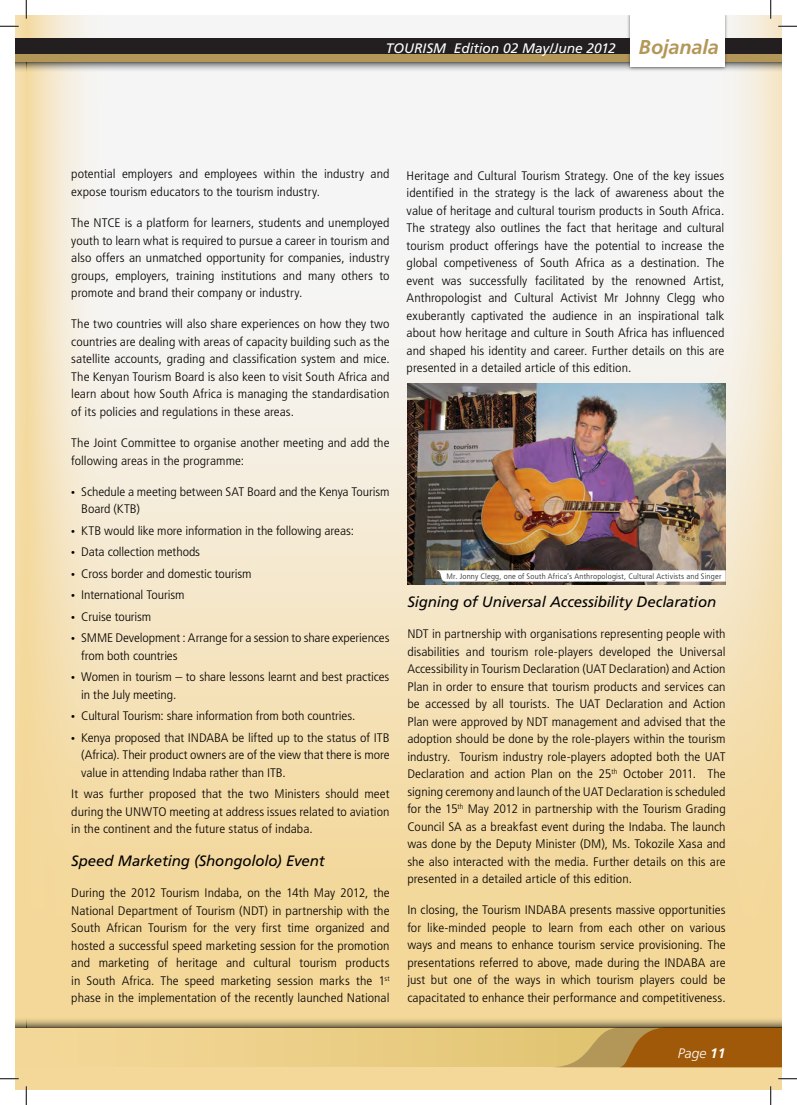
<style>
.page{position:relative;width:797px;height:1105px;background:#fff}
.page>*{position:absolute;margin:0;border:0;box-sizing:border-box;transform-origin:0 0}
.t1{font:italic 15px "Frutiger LT Std";letter-spacing:-.01em;color:#040100}
.t2{font:italic 13.75px "Frutiger LT Std";letter-spacing:-.005em;color:#fff}
.t3{font:italic 300 13.75px "Frutiger LT Std";color:#fff}
.t4{font:300 condensed 12.38px/17.5px "Frutiger LT Std";color:#040100;text-align:justify;scale:1.11 1}
.t5{font:300 condensed 7.88px "Frutiger LT Std";letter-spacing:.02em;color:#262324;scale:1.11 1}
.s1{font-weight:700;font-size:20px;color:#b39758}
.s2{font-family:"Myriad Pro";font-weight:400;font-stretch:normal;font-size:13.75px}
.s3{font-weight:700}
</style>
<div class="page">
<img style="left:16px;top:16px;width:765px;height:1073px">
<img style="left:407px;top:383px;width:318px;height:202px">
<svg style="left:435px;top:570px;width:290px;height:12px"></svg>
<svg style="left:16px;top:61px;width:10px;height:12px"></svg>
<div style="left:16px;top:39px;width:10px;height:18px;background:#231f20"></div>
<div style="left:16px;top:54px;width:10px;height:7px;background:#b39758"></div>
<div style="left:26px;top:39px;width:755px;height:18px;background:#231f20"></div>
<svg style="left:26px;top:61px;width:755px;height:12px"></svg>
<div style="left:26px;top:54px;width:755px;height:7px;background:#b39758"></div>
<div style="left:626px;top:16px;width:102px;height:55px;background:#231f20;opacity:.75"></div>
<div style="left:630px;top:16px;width:94px;height:51px;background:#fff"></div>
<div style="left:16px;top:1027px;width:10px;height:40px;background:#f3d798"></div>
<svg style="left:26px;top:1027px;width:524px;height:40px;background:#e8cc86"></svg>
<svg style="left:550px;top:1027px;width:231px;height:40px;background:#ac7629"></svg>
<svg style="left:26px;top:1016px;width:755px;height:11px;background:#cab380"></svg>
<svg style="left:16px;top:1016px;width:10px;height:11px"></svg>
<svg style="left:0;top:25px;width:19px;height:2px"></svg>
<svg style="left:778px;top:25px;width:19px;height:2px"></svg>
<svg style="left:0;top:1078px;width:19px;height:1px"></svg>
<svg style="left:778px;top:1078px;width:19px;height:1px"></svg>
<svg style="left:25px;top:0;width:2px;height:19px"></svg>
<svg style="left:25px;top:1086px;width:2px;height:19px"></svg>
<svg style="left:770px;top:0;width:1px;height:19px"></svg>
<svg style="left:770px;top:1086px;width:1px;height:19px"></svg>
<p class="t2" style="left:386px;top:40px;width:334px">TOURISM Edition 02 May/June 2012 <span class="s1">Bojanala</span></p>
<p class="t4" style="left:71px;top:165px;width:288px">potential employers and employees within the industry and expose tourism educators to the tourism industry.</p>
<p class="t4" style="left:71px;top:214px;width:288px">The NTCE is a platform for learners, students and unemployed youth to learn what is required to pursue a career in tourism and also offers an unmatched opportunity for companies, industry groups, employers, training institutions and many others to promote and brand their company or industry.</p>
<p class="t4" style="left:71px;top:315px;width:288px">The two countries will also share experiences on how they two countries are dealing with areas of capacity building such as the satellite accounts, grading and classification system and mice.<br>The Kenyan Tourism Board is also keen to visit South Africa and learn about how South Africa is managing the standardisation of its policies and regulations in these areas.</p>
<p class="t4" style="left:71px;top:434px;width:288px">The Joint Committee to organise another meeting and add the following areas in the programme:</p>
<p class="t4" style="left:81px;top:483px;width:279px;text-indent:-10px"><span class="s2">•</span> Schedule a meeting between SAT Board and the Kenya Tourism<br>Board (KTB)</p>
<p class="t4" style="left:71px;top:522px;width:256px"><span class="s2">•</span> KTB would like more information in the following areas:</p>
<p class="t4" style="left:71px;top:543px;width:118px"><span class="s2">•</span> Data collection methods</p>
<p class="t4" style="left:71px;top:565px;width:164px"><span class="s2">•</span> Cross border and domestic tourism</p>
<p class="t4" style="left:71px;top:586px;width:103px"><span class="s2">•</span> International Tourism</p>
<p class="t4" style="left:71px;top:608px;width:74px"><span class="s2">•</span> Cruise tourism</p>
<p class="t4" style="left:81px;top:629px;width:279px;text-indent:-10px"><span class="s2">•</span> SMME Development : Arrange for a session to share experiences from both countries</p>
<p class="t4" style="left:81px;top:668px;width:279px;text-indent:-10px"><span class="s2">•</span> Women in tourism – to share lessons learnt and best practices in the July meeting.</p>
<p class="t4" style="left:71px;top:707px;width:257px"><span class="s2">•</span> Cultural Tourism: share information from both countries.</p>
<p class="t4" style="left:81px;top:729px;width:279px;text-indent:-10px"><span class="s2">•</span> Kenya proposed that INDABA be lifted up to the status of ITB (Africa). Their product owners are of the view that there is more value in attending Indaba rather than ITB.</p>
<p class="t4" style="left:71px;top:785px;width:288px">It was further proposed that the two Ministers should meet during the UNWTO meeting at address issues related to aviation in the continent and the future status of indaba.</p>
<p class="t1" style="left:71px;top:852px;width:255px">Speed Marketing (Shongololo) Event</p>
<p class="t4" style="left:71px;top:884px;width:288px">During the 2012 Tourism Indaba, on the 14th May 2012, the National Department of Tourism (NDT) in partnership with the South African Tourism for the very first time organized and hosted a successful speed marketing session for the promotion and marketing of heritage and cultural tourism products in South Africa. The speed marketing session marks the 1<sup>st </sup>phase in the implementation of the recently launched National</p>
<p class="t4" style="left:406px;top:167px;width:288px">Heritage and Cultural Tourism Strategy. One of the key issues identified in the strategy is the lack of awareness about the value of heritage and cultural tourism products in South Africa.<br>The strategy also outlines the fact that heritage and cultural tourism product offerings have the potential to increase the global competiveness of South Africa as a destination. The event was successfully facilitated by the renowned Artist, Anthropologist and Cultural Activist Mr Johnny Clegg who exuberantly captivated the audience in an inspirational talk about how heritage and culture in South Africa has influenced and shaped his identity and career. Further details on this are presented in a detailed article of this edition.</p>
<p class="t5" style="left:446px;top:572px;width:249px">Mr. Jonny Clegg, one of South Africa’s Anthropologist, Cultural Activists and Singer</p>
<p class="t1" style="left:407px;top:593px;width:310px">Signing of Universal Accessibility Declaration</p>
<p class="t4" style="left:407px;top:625px;width:288px">NDT in partnership with organisations representing people with disabilities and tourism role-players developed the Universal Accessibility in Tourism Declaration (UAT Declaration) and Action Plan in order to ensure that tourism products and services can be accessed by all tourists. The UAT Declaration and Action Plan were approved by NDT management and advised that the adoption should be done by the role-players within the tourism industry. Tourism industry role-players adopted both the UAT Declaration and action Plan on the 25<sup>th</sup> October 2011. The signing ceremony and launch of the UAT Declaration is scheduled for the 15<sup>th</sup> May 2012 in partnership with the Tourism Grading Council SA as a breakfast event during the Indaba. The launch was done by the Deputy Minister (DM), Ms. Tokozile Xasa and she also interacted with the media. Further details on this are presented in a detailed article of this edition.</p>
<p class="t4" style="left:407px;top:901px;width:288px">In closing, the Tourism INDABA presents massive opportunities for like-minded people to learn from each other on various ways and means to enhance tourism service provisioning. The presentations referred to above, made during the INDABA are just but one of the ways in which tourism players could be capacitated to enhance their performance and competitiveness.</p>
<p class="t3" style="left:678px;top:1045px;width:49px">Page <span class="s3">11</span></p>
</div>
